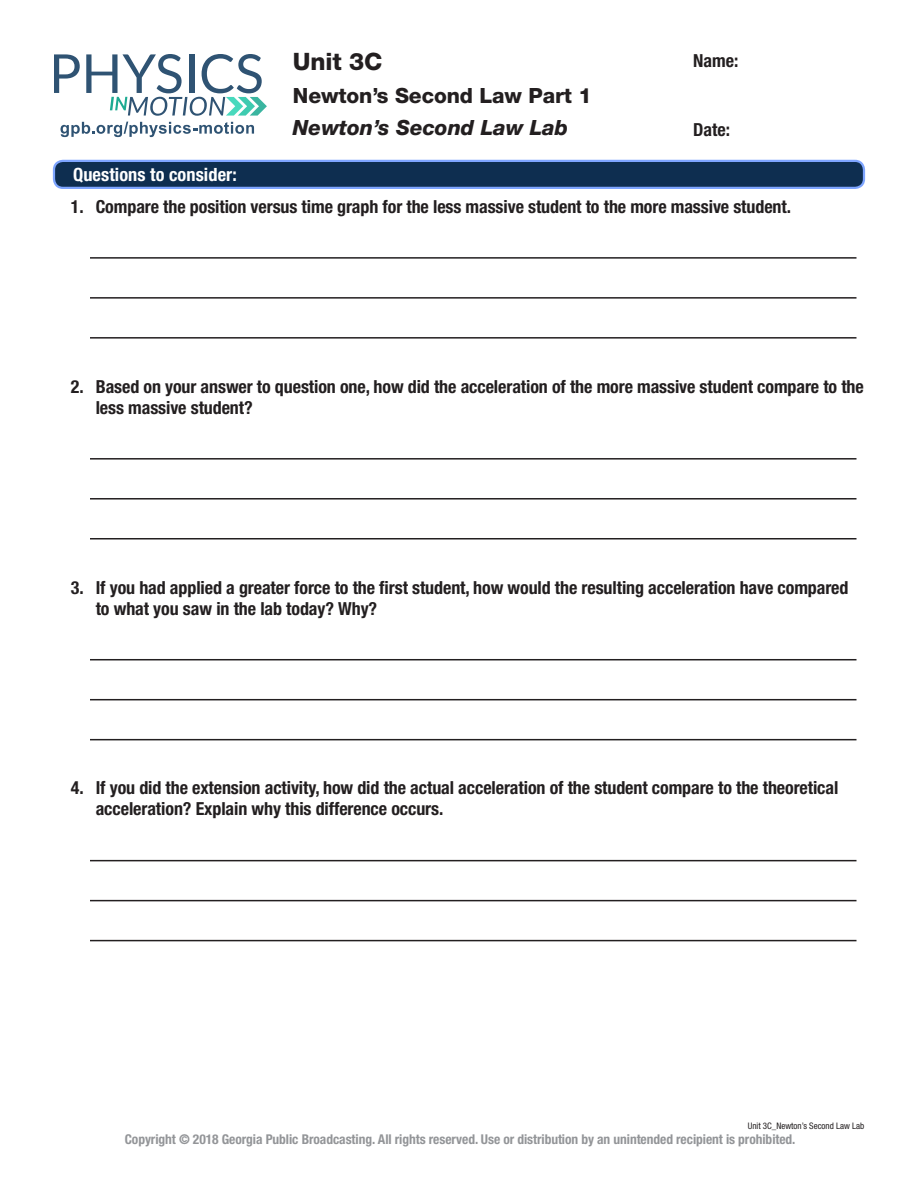
<style>
.page{position:relative;width:918px;height:1188px;background:#fff}
.page>*{position:absolute;margin:0;border:0;box-sizing:border-box;transform-origin:0 0}
.t1{font:800 24px "Helvetica Neue LT Std";letter-spacing:-.005em;color:#231f20}
.t2{font:800 21px "Helvetica Neue LT Std";letter-spacing:-.005em;color:#231f20}
.t3{font:italic 800 21px "Helvetica Neue LT Std";color:#231f20}
.BlueheaderFONT{font:700 condensed 18.3px "Helvetica Neue LT Std";letter-spacing:.005em;color:#fff}
.question_style{font:700 condensed 18px/21px "Helvetica Neue LT Std";letter-spacing:-.005em;color:#231f20}
.t4{font:700 condensed 13.5px "Helvetica Neue LT Std";letter-spacing:-.005em;color:#939598}
.t5{font:condensed 9px "Helvetica Neue LT Std";color:#231f20}
</style>
<div class="page">
<svg style="left:54px;top:54px;width:26px;height:39px"></svg>
<svg style="left:86px;top:54px;width:181px;height:62px"></svg>
<svg style="left:61px;top:122px;width:193px;height:15px"></svg>
<div style="left:54px;top:161px;width:810px;height:27px;background:#0e2e50;border-radius:9px"></div>
<div style="left:53px;top:160px;width:812px;height:29px;border:2px solid #7ea5ff;border-radius:9px"></div>
<hr style="left:90px;top:257px;width:766px;height:2px;background:#231f20">
<hr style="left:90px;top:297px;width:766px;height:2px;background:#231f20">
<hr style="left:90px;top:337px;width:766px;height:2px;background:#231f20">
<hr style="left:90px;top:458px;width:766px;height:2px;background:#231f20">
<hr style="left:90px;top:498px;width:766px;height:2px;background:#231f20">
<hr style="left:90px;top:538px;width:766px;height:2px;background:#231f20">
<hr style="left:90px;top:659px;width:766px;height:1px;background:#231f20">
<hr style="left:90px;top:699px;width:766px;height:1px;background:#231f20">
<hr style="left:90px;top:739px;width:766px;height:1px;background:#231f20">
<hr style="left:90px;top:860px;width:766px;height:1px;background:#231f20">
<hr style="left:90px;top:900px;width:766px;height:1px;background:#231f20">
<hr style="left:90px;top:940px;width:766px;height:1px;background:#231f20">
<h1 class="t1" style="left:293px;top:47px;width:91px">Unit 3C</h1>
<p class="t2" style="left:293px;top:83px;width:300px">Newton’s Second Law Part 1</p>
<p class="t3" style="left:293px;top:115px;width:277px">Newton’s Second Law Lab</p>
<p class="question_style" style="left:693px;top:50px;width:47px">Name:</p>
<p class="question_style" style="left:693px;top:119px;width:38px">Date:</p>
<p class="BlueheaderFONT" style="left:73px;top:163px;width:165px">Questions to consider:</p>
<p class="question_style" style="left:71px;top:196px;width:722px">1. Compare the position versus time graph for the less massive student to the more massive student.</p>
<p class="question_style" style="left:96px;top:375px;width:770px;text-indent:-25px">2. Based on your answer to question one, how did the acceleration of the more massive student compare to the less massive student?</p>
<p class="question_style" style="left:96px;top:576px;width:754px;text-indent:-25px">3. If you had applied a greater force to the first student, how would the resulting acceleration have compared to what you saw in the lab today? Why?</p>
<p class="question_style" style="left:96px;top:777px;width:744px;text-indent:-25px">4. If you did the extension activity, how did the actual acceleration of the student compare to the theoretical acceleration? Explain why this difference occurs.</p>
<p class="t5" style="left:748px;top:1121px;width:118px">Unit 3C_Newton’s Second Law Lab</p>
<p class="t4" style="left:125px;top:1131px;width:672px">Copyright © 2018 Georgia Public Broadcasting. All rights reserved. Use or distribution by an unintended recipient is prohibited.</p>
</div>
